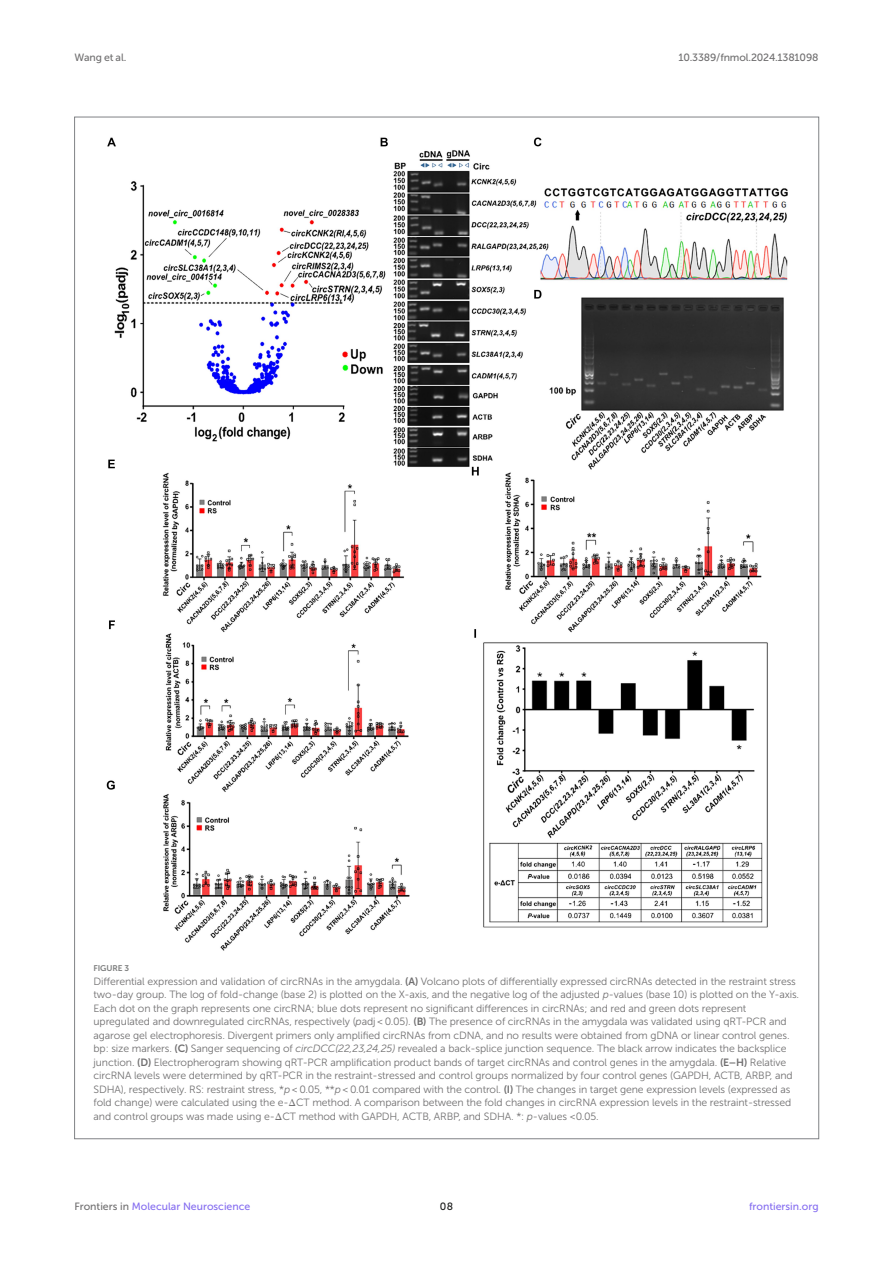
<style>
.page{position:relative;width:893px;height:1263px;background:#fff}
.page>*{position:absolute;margin:0;border:0;box-sizing:border-box;transform-origin:0 0}
.FIG_LEG{font:10.5px/13.5px "Museo Sans 300";letter-spacing:-.01em;color:#706f70}
.t1{font:10.5px "Museo Sans 500";color:#856df0}
.t2{font:10.5px "Museo Sans 500";letter-spacing:-.015em;color:#706f70}
.t3{font:10.5px "Museo Sans 500";color:#1b1c1b}
.FIG_HD{font:8.25px "Museo Sans 700";letter-spacing:-.01em;color:#7e7f7f}
.s1{font-family:"Museo Sans 700"}
.s2{font-style:italic}
.s3{font-family:"STIX General"}
.s4{color:#706f70}
</style>
<div class="page">
<img style="left:106px;top:137px;width:682px;height:814px">
<p class="t2" style="left:74px;top:51px;width:53px">Wang et al.</p>
<p class="t2" style="left:678px;top:51px;width:142px">10.3389/fnmol.2024.1381098</p>
<p class="FIG_HD" style="left:94px;top:964px;width:37px">FIGURE 3</p>
<p class="FIG_LEG" style="left:94px;top:974px;width:707px">Differential expression and validation of circRNAs in the amygdala. <span class="s1">(A)</span> Volcano plots of differentially expressed circRNAs detected in the restraint stress two-day group. The log of fold-change (base 2) is plotted on the X-axis, and the negative log of the adjusted <span class="s2">p</span>-values (base 10) is plotted on the Y-axis.<br>Each dot on the graph represents one circRNA; blue dots represent no significant differences in circRNAs; and red and green dots represent upregulated and downregulated circRNAs, respectively (<span class="s2">p</span>adj &lt; 0.05). <span class="s1">(B)</span> The presence of circRNAs in the amygdala was validated using qRT-PCR and agarose gel electrophoresis. Divergent primers only amplified circRNAs from cDNA, and no results were obtained from gDNA or linear control genes. bp: size markers. <span class="s1">(C)</span> Sanger sequencing of <span class="s2">circDCC(22,23,24,25)</span> revealed a back-splice junction sequence. The black arrow indicates the backsplice junction. <span class="s1">(D)</span> Electropherogram showing qRT-PCR amplification product bands of target circRNAs and control genes in the amygdala. <span class="s1">(E–H)</span> Relative circRNA levels were determined by qRT-PCR in the restraint-stressed and control groups normalized by four control genes (GAPDH, ACTB, ARBP, and SDHA), respectively. RS: restraint stress, *<span class="s2">p</span> &lt; 0.05, **<span class="s2">p</span> &lt; 0.01 compared with the control. <span class="s1">(I)</span> The changes in target gene expression levels (expressed as fold change) were calculated using the e-<span class="s3">Δ</span>CT method. A comparison between the fold changes in circRNA expression levels in the restraint-stressed and control groups was made using e-<span class="s3">Δ</span>CT method with GAPDH, ACTB, ARBP, and SDHA. *: <span class="s2">p</span>-values &lt;0.05.</p>
<p class="t1" style="left:74px;top:1200px;width:177px"><span class="s4">Frontiers in</span> Molecular Neuroscience</p>
<p class="t3" style="left:440px;top:1200px;width:15px">08</p>
<p class="t1" style="left:749px;top:1200px;width:71px">frontiersin.org</p>
</div>
